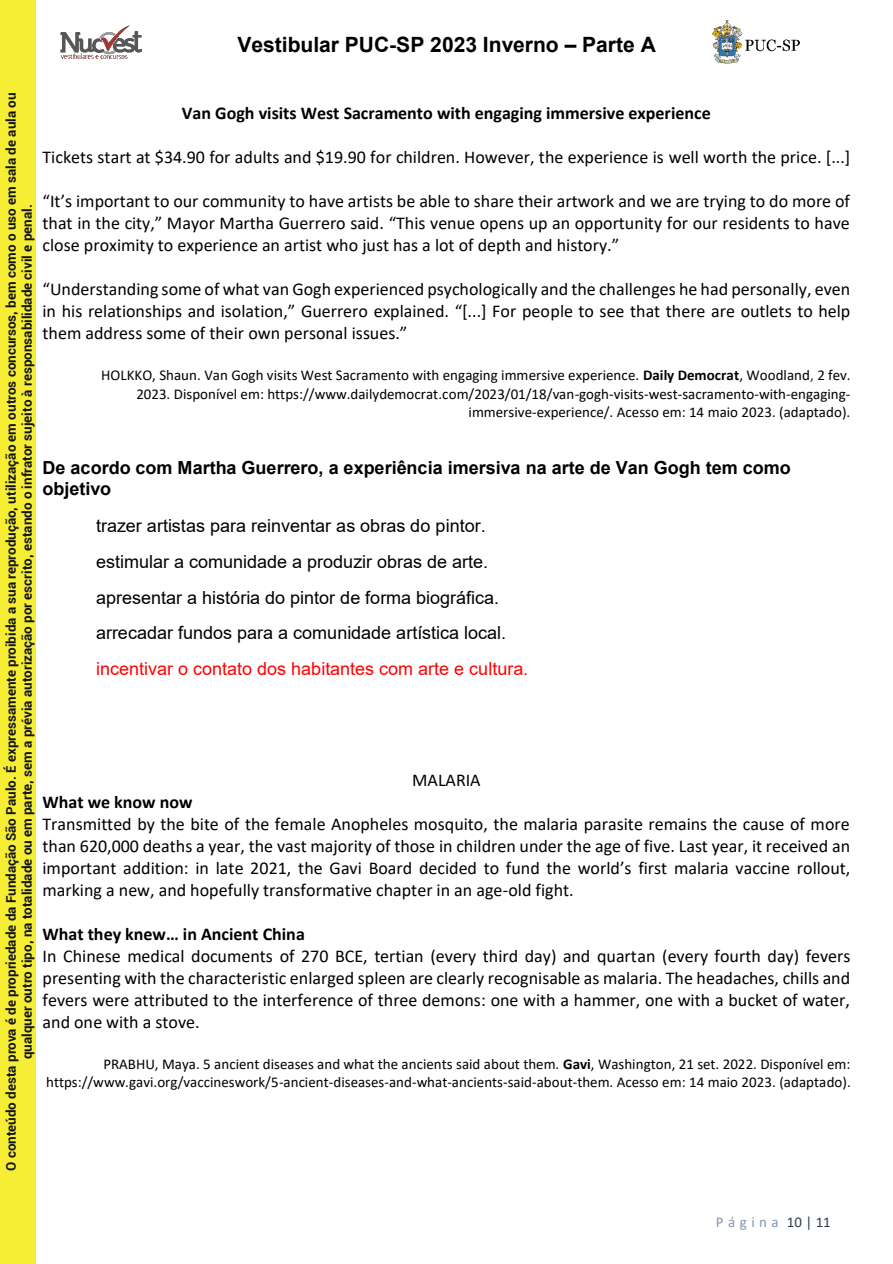
<style>
.page{position:relative;width:893px;height:1264px;background:#fff}
.page>*{position:absolute;margin:0;border:0;box-sizing:border-box;transform-origin:0 0}
.t1{font:700 21px "Arial";color:#000}
.t2{font:18px/21.9px "Calibri";color:#000;text-align:justify}
.t3{font:18px/35.7px "Arial";color:#000}
.t4{font:700 18px "Calibri";color:#000}
.t5{font:700 18px/20.7px "Arial";color:#000}
.t6{font:18px "Arial";color:#f00}
.t7{font:15px/18.5px "Calibri";color:#000;text-align:right}
.t8{font:15px "Calibri";letter-spacing:.3em;color:#8496b0}
.t9{font:700 13.35px/16px "Roboto";color:#111416;text-align:center}
.s1{font-weight:700}
.s2{color:#333}
.s3{color:#323e4f}
</style>
<div class="page">
<img style="left:60px;top:25px;width:82px;height:34px">
<img style="left:712px;top:20px;width:88px;height:44px">
<div style="left:0;top:0;width:36px;height:1263px;background:#f6ee34"></div>
<p class="t1" style="left:237px;top:29px;width:420px">Vestibular PUC-SP 2023 Inverno – Parte A</p>
<p class="t9" style="left:3px;top:1170px;width:1079px;rotate:-90deg">O conteúdo desta prova é de propriedade da Fundação São Paulo. É expressamente proibida a sua reprodução, utilização em outros concursos, bem como o uso em sala de aula ou qualquer outro tipo, na totalidade ou em parte, sem a prévia autorização por escrito, estando o infrator sujeito à responsabilidade civil e penal.</p>
<p class="t4" style="left:182px;top:101px;width:530px">Van Gogh visits West Sacramento with engaging immersive experience</p>
<p class="t2" style="left:42px;top:147px;width:809px">Tickets start at $34.90 for adults and $19.90 for children. However, the experience is well worth the price. [...]</p>
<p class="t2" style="left:42px;top:191px;width:809px">“It’s important to our community to have artists be able to share their artwork and we are trying to do more of that in the city,” Mayor Martha Guerrero said. “This venue opens up an opportunity for our residents to have close proximity to experience an artist who just has a lot of depth and history.”</p>
<p class="t2" style="left:42px;top:279px;width:809px">“Understanding some of what van Gogh experienced psychologically and the challenges he had personally, even in his relationships and isolation,” Guerrero explained. “[...] For people to see that there are outlets to help them address some of their own personal issues.”</p>
<p class="t7" style="left:101px;top:367px;width:750px">HOLKKO, Shaun. Van Gogh visits West Sacramento with engaging immersive experience. <span class="s1">Daily Democrat</span>, Woodland<span class="s2">,</span> 2 fev.<br>2023. Disponível em: https://www.dailydemocrat.com/2023/01/18/van-gogh-visits-west-sacramento-with-engaging&shy;immersive-experience/. Acesso em: 14 maio 2023. (adaptado).</p>
<p class="t5" style="left:42px;top:458px;width:749px">De acordo com Martha Guerrero, a experiência imersiva na arte de Van Gogh tem como objetivo</p>
<p class="t3" style="left:96px;top:508px;width:412px">trazer artistas para reinventar as obras do pintor. estimular a comunidade a produzir obras de arte. apresentar a história do pintor de forma biográfica. arrecadar fundos para a comunidade artística local.</p>
<p class="t6" style="left:96px;top:656px;width:433px">incentivar o contato dos habitantes com arte e cultura.</p>
<p class="t2" style="left:412px;top:769px;width:70px">MALARIA</p>
<p class="t4" style="left:42px;top:788px;width:151px">What we know now</p>
<p class="t2" style="left:42px;top:813px;width:809px">Transmitted by the bite of the female Anopheles mosquito, the malaria parasite remains the cause of more than 620,000 deaths a year, the vast majority of those in children under the age of five. Last year, it received an important addition: in late 2021, the Gavi Board decided to fund the world’s first malaria vaccine rollout, marking a new, and hopefully transformative chapter in an age-old fight.</p>
<p class="t4" style="left:42px;top:920px;width:264px">What they knew… in Ancient China</p>
<p class="t2" style="left:42px;top:945px;width:809px">In Chinese medical documents of 270 BCE, tertian (every third day) and quartan (every fourth day) fevers presenting with the characteristic enlarged spleen are clearly recognisable as malaria. The headaches, chills and fevers were attributed to the interference of three demons: one with a hammer, one with a bucket of water, and one with a stove.</p>
<p class="t7" style="left:46px;top:1055px;width:806px">PRABHU, Maya. 5 ancient diseases and what the ancients said about them. <span class="s1">Gavi</span>, Washington, 21 set. 2022. Disponível em: https://www.gavi.org/vaccineswork/5-ancient-diseases-and-what-ancients-said-about-them. Acesso em: 14 maio 2023. (adaptado).</p>
<p class="t8" style="left:715px;top:1211px;width:116px">Página <span class="s3">10| 11</span></p>
</div>
